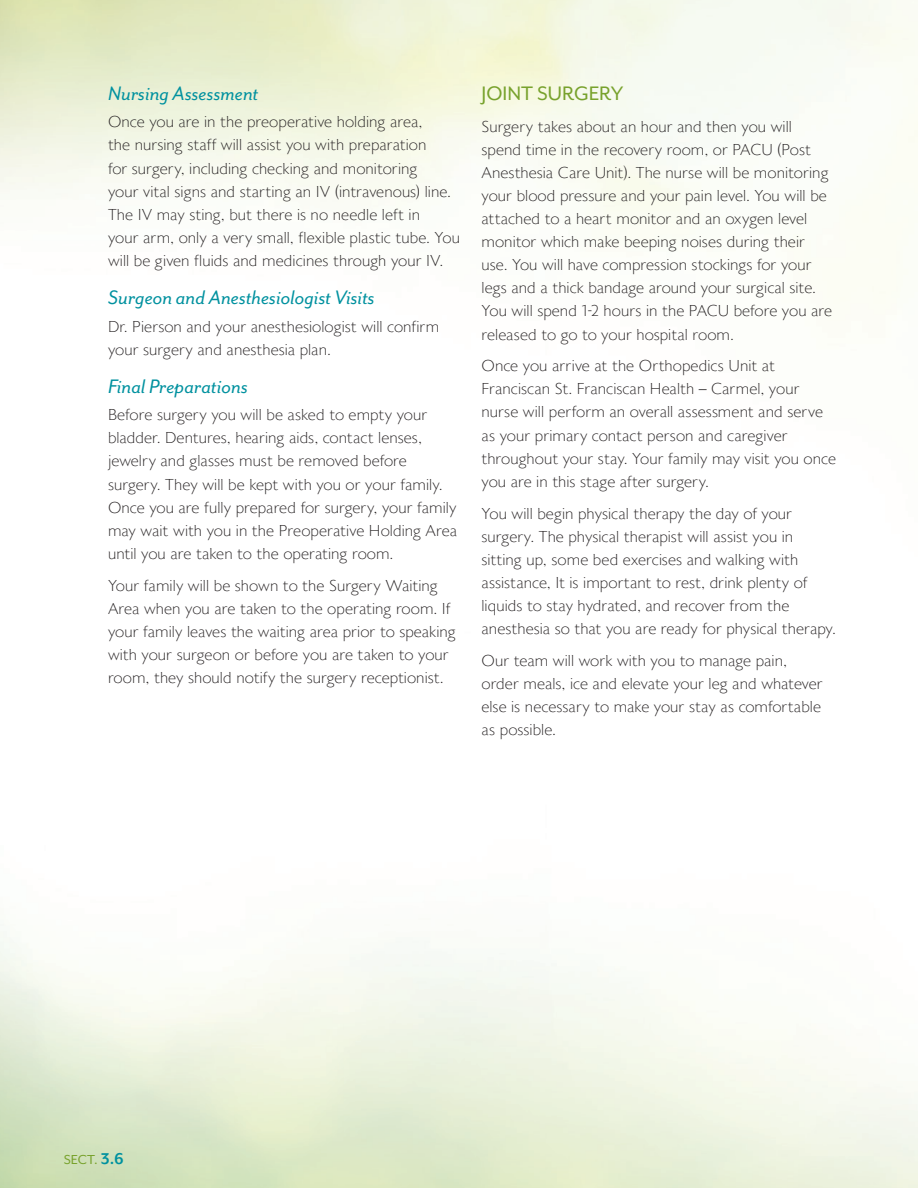
<style>
.page{position:relative;width:918px;height:1188px;background:#fff}
.page>*{position:absolute;margin:0;border:0;box-sizing:border-box;transform-origin:0 0}
.Minor_subhead{font:italic 22.5px "Mr Eaves San OT";color:#00919f}
.Subhead{font:22.5px "Mr Eaves San OT";color:#78a22d}
.Main_text{font:200 15.75px/23.1px "Astoria";letter-spacing:-.01em;color:#231f20}
.Numbered_Sequence_In{font:15px "Mr Eaves San OT";color:#78a22d}
.s1{font-weight:700;font-size:18px;color:#00919f}
</style>
<div class="page">
<p class="Minor_subhead" style="left:108px;top:81px;width:152px">Nursing Assessment</p>
<p class="Main_text" style="left:108px;top:111px;width:354px">Once you are in the preoperative holding area,<br>the nursing staff will assist you with preparation<br>for surgery, including checking and monitoring<br>your vital signs and starting an IV (intravenous) line.<br>The IV may sting, but there is no needle left in<br>your arm, only a very small, flexible plastic tube. You will be given fluids and medicines through your IV.</p>
<p class="Minor_subhead" style="left:108px;top:285px;width:268px">Surgeon and Anesthesiologist Visits</p>
<p class="Main_text" style="left:108px;top:315px;width:333px">Dr. Pierson and your anesthesiologist will confirm your surgery and anesthesia plan.</p>
<p class="Minor_subhead" style="left:108px;top:374px;width:141px">Final Preparations</p>
<p class="Main_text" style="left:108px;top:404px;width:351px">Before surgery you will be asked to empty your bladder. Dentures, hearing aids, contact lenses, jewelry and glasses must be removed before surgery. They will be kept with you or your family.<br>Once you are fully prepared for surgery, your family may wait with you in the Preoperative Holding Area until you are taken to the operating room.</p>
<p class="Main_text" style="left:108px;top:574px;width:350px">Your family will be shown to the Surgery Waiting Area when you are taken to the operating room. If your family leaves the waiting area prior to speaking with your surgeon or before you are taken to your room, they should notify the surgery receptionist.</p>
<p class="Subhead" style="left:482px;top:81px;width:143px">JOINT SURGERY</p>
<p class="Main_text" style="left:482px;top:115px;width:352px">Surgery takes about an hour and then you will spend time in the recovery room, or PACU (Post Anesthesia Care Unit). The nurse will be monitoring your blood pressure and your pain level. You will be attached to a heart monitor and an oxygen level monitor which make beeping noises during their use. You will have compression stockings for your legs and a thick bandage around your surgical site.<br>You will spend 1-2 hours in the PACU before you are released to go to your hospital room.</p>
<p class="Main_text" style="left:482px;top:355px;width:356px">Once you arrive at the Orthopedics Unit at Franciscan St. Franciscan Health – Carmel, your nurse will perform an overall assessment and serve as your primary contact person and caregiver throughout your stay. Your family may visit you once you are in this stage after surgery.</p>
<p class="Main_text" style="left:482px;top:502px;width:356px">You will begin physical therapy the day of your surgery. The physical therapist will assist you in sitting up, some bed exercises and walking with assistance, It is important to rest, drink plenty of liquids to stay hydrated, and recover from the anesthesia so that you are ready for physical therapy.</p>
<p class="Main_text" style="left:482px;top:650px;width:343px">Our team will work with you to manage pain, order meals, ice and elevate your leg and whatever else is necessary to make your stay as comfortable as possible.</p>
<p class="Numbered_Sequence_In" style="left:64px;top:1151px;width:62px">SECT. <span class="s1">3.6</span></p>
</div>
